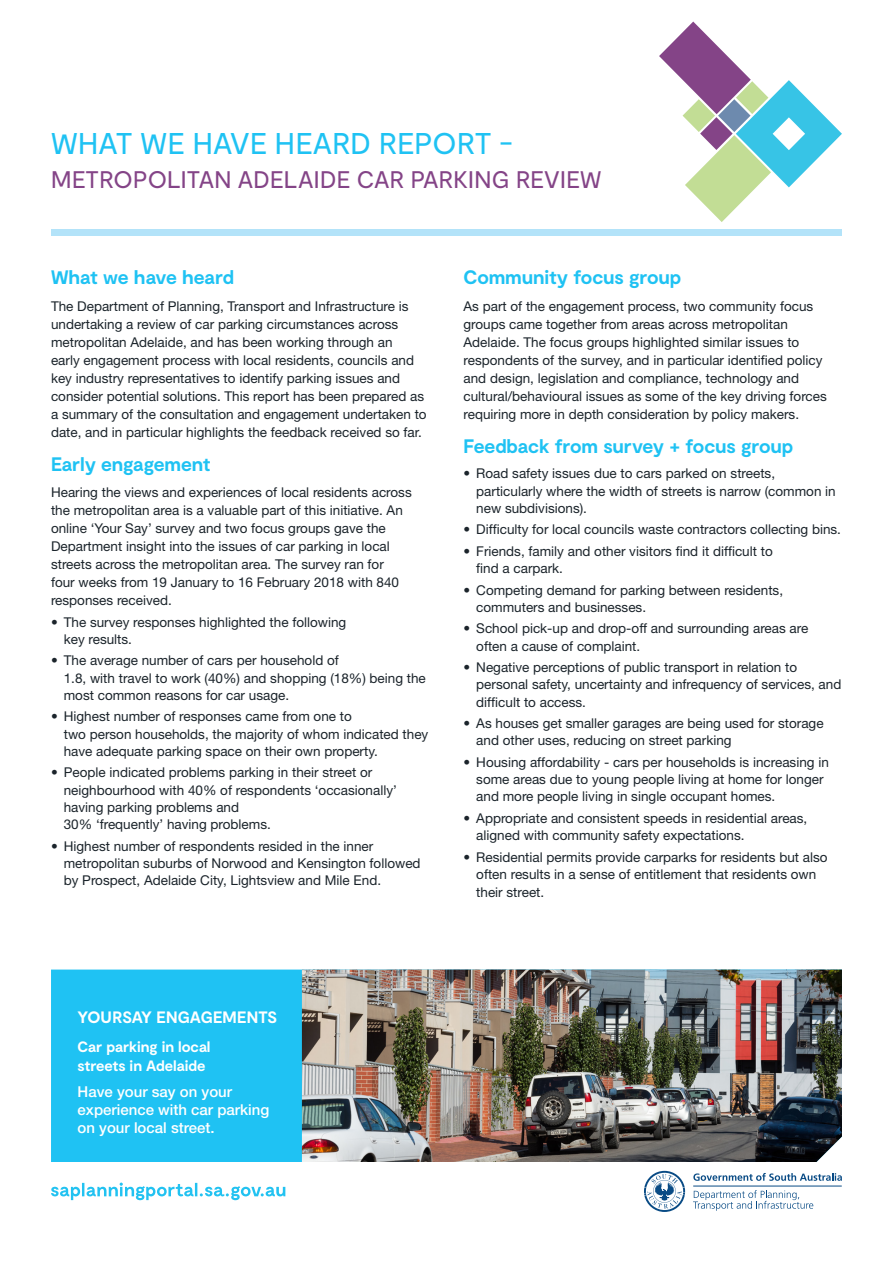
<style>
.page{position:relative;width:893px;height:1263px;background:#fff}
.page>*{position:absolute;margin:0;border:0;box-sizing:border-box;transform-origin:0 0}
.t1{font:30px "Moderat";letter-spacing:.01em;color:#1fc2f3}
.t2{font:24px "Moderat";letter-spacing:.01em;color:#844487}
.Sub_Heading{font:700 19.5px "Moderat";letter-spacing:-.01em;color:#1fc2f3}
.Sub_Heading-2{font:700 16.5px "Moderat";letter-spacing:.01em;color:#fff}
.Body{font:500 15px/18px "Helvetica Neue LT Pro";color:#fff}
.Sub_Heading-3{font:700 15px/18px "Moderat";letter-spacing:-.005em;color:#fff}
.Body-2{font:13.5px/17.2px "Helvetica Neue LT Pro";color:#1b242b}
</style>
<div class="page">
<hr style="left:693px;top:1186px;width:149px;height:1px;background:#094b85">
<svg style="left:693px;top:1173px;width:149px;height:8px"></svg>
<svg style="left:644px;top:1171px;width:41px;height:41px"></svg>
<svg style="left:693px;top:1190px;width:120px;height:21px"></svg>
<svg style="left:82px;top:1182px;width:193px;height:18px"></svg>
<div style="left:51px;top:230px;width:791px;height:6px;background:#b3e3f9"></div>
<svg style="left:659px;top:22px;width:183px;height:200px"></svg>
<div style="left:51px;top:969px;width:251px;height:193px;background:#1fc2f3"></div>
<img style="left:302px;top:969px;width:540px;height:193px">
<p class="t1" style="left:51px;top:125px;width:463px">WHAT WE HAVE HEARD REPORT -</p>
<p class="t2" style="left:51px;top:164px;width:552px">METROPOLITAN ADELAIDE CAR PARKING REVIEW</p>
<p class="Sub_Heading" style="left:51px;top:265px;width:185px">What we have heard</p>
<p class="Body-2" style="left:51px;top:297px;width:377px;line-height:18px">The Department of Planning, Transport and Infrastructure is undertaking a review of car parking circumstances across metropolitan Adelaide, and has been working through an<br>early engagement process with local residents, councils and key industry representatives to identify parking issues and consider potential solutions. This report has been prepared as a summary of the consultation and engagement undertaken to date, and in particular highlights the feedback received so far.</p>
<p class="Sub_Heading" style="left:51px;top:451px;width:161px">Early engagement</p>
<p class="Body-2" style="left:51px;top:483px;width:362px;line-height:18px">Hearing the views and experiences of local residents across the metropolitan area is a valuable part of this initiative. An online ‘Your Say’ survey and two focus groups gave the Department insight into the issues of car parking in local streets across the metropolitan area. The survey ran for<br>four weeks from 19 January to 16 February 2018 with 840 responses received.</p>
<p class="Body-2" style="left:64px;top:613px;width:284px;text-indent:-13px">• The survey responses highlighted the following key results.</p>
<p class="Body-2" style="left:64px;top:651px;width:364px;text-indent:-13px">• The average number of cars per household of<br>1.8, with travel to work (40%) and shopping (18%) being the most common reasons for car usage.</p>
<p class="Body-2" style="left:64px;top:707px;width:366px;text-indent:-13px">• Highest number of responses came from one to<br>two person households, the majority of whom indicated they have adequate parking space on their own property.</p>
<p class="Body-2" style="left:64px;top:763px;width:335px;text-indent:-13px">• People indicated problems parking in their street or neighbourhood with 40% of respondents ‘occasionally’ having parking problems and<br>30% ‘frequently’ having problems.</p>
<p class="Body-2" style="left:64px;top:837px;width:358px;text-indent:-13px">• Highest number of respondents resided in the inner metropolitan suburbs of Norwood and Kensington followed by Prospect, Adelaide City, Lightsview and Mile End.</p>
<p class="Sub_Heading" style="left:463px;top:265px;width:219px">Community focus group</p>
<p class="Body-2" style="left:463px;top:297px;width:365px;line-height:18px">As part of the engagement process, two community focus groups came together from areas across metropolitan Adelaide. The focus groups highlighted similar issues to respondents of the survey, and in particular identified policy and design, legislation and compliance, technology and cultural/behavioural issues as some of the key driving forces requiring more in depth consideration by policy makers.</p>
<p class="Sub_Heading" style="left:463px;top:433px;width:331px">Feedback from survey + focus group</p>
<p class="Body-2" style="left:476px;top:464px;width:361px;text-indent:-13px">• Road safety issues due to cars parked on streets, particularly where the width of streets is narrow (common in new subdivisions).</p>
<p class="Body-2" style="left:463px;top:520px;width:379px">• Difficulty for local councils waste contractors collecting bins.</p>
<p class="Body-2" style="left:476px;top:542px;width:298px;text-indent:-13px">• Friends, family and other visitors find it difficult to find a carpark.</p>
<p class="Body-2" style="left:476px;top:581px;width:308px;text-indent:-13px">• Competing demand for parking between residents, commuters and businesses.</p>
<p class="Body-2" style="left:476px;top:619px;width:334px;text-indent:-13px">• School pick-up and drop-off and surrounding areas are often a cause of complaint.</p>
<p class="Body-2" style="left:476px;top:658px;width:367px;text-indent:-13px">• Negative perceptions of public transport in relation to personal safety, uncertainty and infrequency of services, and difficult to access.</p>
<p class="Body-2" style="left:476px;top:714px;width:349px;text-indent:-13px">• As houses get smaller garages are being used for storage and other uses, reducing on street parking</p>
<p class="Body-2" style="left:476px;top:753px;width:354px;text-indent:-13px">• Housing affordability - cars per households is increasing in some areas due to young people living at home for longer and more people living in single occupant homes.</p>
<p class="Body-2" style="left:476px;top:809px;width:333px;text-indent:-13px">• Appropriate and consistent speeds in residential areas, aligned with community safety expectations.</p>
<p class="Body-2" style="left:476px;top:847px;width:353px;line-height:17.7px;text-indent:-13px">• Residential permits provide carparks for residents but also often results in a sense of entitlement that residents own their street.</p>
<p class="Sub_Heading-2" style="left:78px;top:1007px;width:201px">YOURSAY ENGAGEMENTS</p>
<p class="Sub_Heading-3" style="left:78px;top:1039px;width:134px">Car parking in local streets in Adelaide</p>
<p class="Body" style="left:78px;top:1082px;width:193px">Have your say on your experience with car parking on your local street.</p>
</div>
